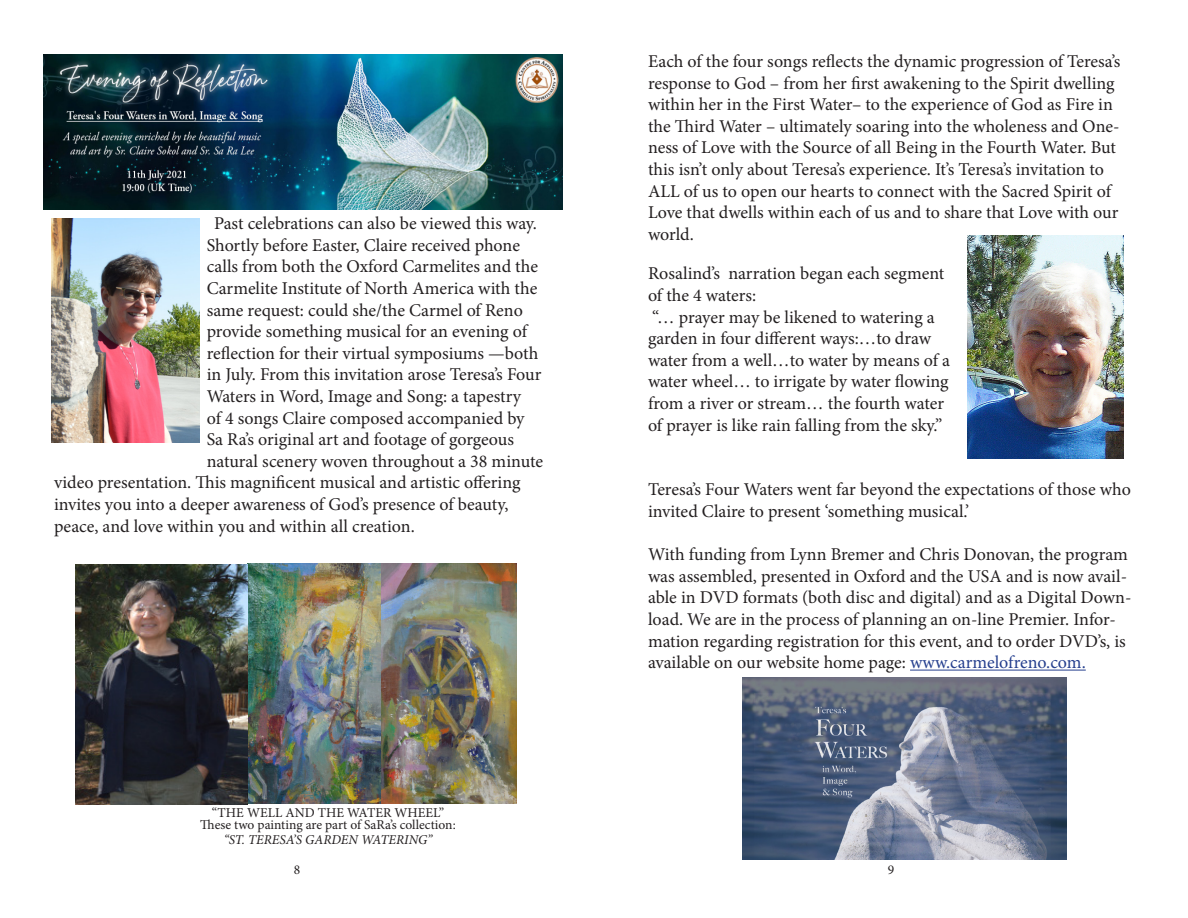
<style>
.page{position:relative;width:1188px;height:918px;background:#fff}
.page>*{position:absolute;margin:0;border:0;box-sizing:border-box;transform-origin:0 0}
.t1{font:18px/21.6px "Minion Pro";letter-spacing:-.005em;color:#231f20}
.t2{font:13.5px "Minion Pro";color:#231f20}
.t3{font:italic 13.5px "Minion Pro";color:#231f20}
.s1{color:#253f8e}
</style>
<div class="page">
<img style="left:43px;top:54px;width:519px;height:155px">
<img style="left:51px;top:218px;width:149px;height:224px">
<img style="left:743px;top:678px;width:324px;height:182px">
<img style="left:968px;top:235px;width:155px;height:224px">
<img style="left:75px;top:564px;width:442px;height:241px">
<hr style="left:910px;top:670px;width:176px;height:1px;background:#253f8e">
<p class="t1" style="left:214px;top:213px;width:324px">Past celebrations can also be viewed this way.</p>
<p class="t1" style="left:207px;top:234px;width:315px">Shortly before Easter, Claire received phone</p>
<p class="t1" style="left:207px;top:256px;width:333px">calls from both the Oxford Carmelites and the</p>
<p class="t1" style="left:207px;top:278px;width:332px">Carmelite Institute of North America with the</p>
<p class="t1" style="left:207px;top:299px;width:318px">same request: could she/the Carmel of Reno</p>
<p class="t1" style="left:207px;top:321px;width:322px">provide something musical for an evening of</p>
<p class="t1" style="left:207px;top:342px;width:333px">reflection for their virtual symposiums —both</p>
<p class="t1" style="left:207px;top:364px;width:336px">in July. From this invitation arose Teresa’s Four</p>
<p class="t1" style="left:207px;top:386px;width:316px">Waters in Word, Image and Song: a tapestry</p>
<p class="t1" style="left:207px;top:407px;width:319px">of 4 songs Claire composed accompanied by</p>
<p class="t1" style="left:207px;top:429px;width:309px">Sa Ra’s original art and footage of gorgeous</p>
<p class="t1" style="left:207px;top:450px;width:338px">natural scenery woven throughout a 38 minute</p>
<p class="t1" style="left:54px;top:472px;width:468px">video presentation. This magnificent musical and artistic offering</p>
<p class="t1" style="left:54px;top:494px;width:456px">invites you into a deeper awareness of God’s presence of beauty,</p>
<p class="t1" style="left:54px;top:515px;width:362px">peace, and love within you and within all creation.</p>
<p class="t2" style="left:212px;top:804px;width:234px">“THE WELL AND THE WATER WHEEL”</p>
<p class="t2" style="left:200px;top:816px;width:257px">These two painting are part of SaRa’s collection:</p>
<p class="t3" style="left:224px;top:831px;width:210px">“ST. TERESA’S GARDEN WATERING”</p>
<p class="t1" style="left:648px;top:51px;width:474px">Each of the four songs reflects the dynamic progression of Teresa’s response to God – from her first awakening to the Spirit dwelling within her in the First Water– to the experience of God as Fire in the Third Water – ultimately soaring into the wholeness and One&shy;ness of Love with the Source of all Being in the Fourth Water. But this isn’t only about Teresa’s experience. It’s Teresa’s invitation to ALL of us to open our hearts to connect with the Sacred Spirit of Love that dwells within each of us and to share that Love with our world.</p>
<p class="t1" style="left:648px;top:263px;width:298px">Rosalind’s narration began each segment of the 4 waters:</p>
<p class="t1" style="left:648px;top:306px;width:304px">“… prayer may be likened to watering a garden in four different ways:…to draw water from a well…to water by means of a water wheel… to irrigate by water flowing from a river or stream… the fourth water of prayer is like rain falling from the sky.”</p>
<p class="t1" style="left:648px;top:479px;width:484px">Teresa’s Four Waters went far beyond the expectations of those who invited Claire to present ‘something musical.’</p>
<p class="t1" style="left:648px;top:544px;width:485px">With funding from Lynn Bremer and Chris Donovan, the program was assembled, presented in Oxford and the USA and is now avail&shy;able in DVD formats (both disc and digital) and as a Digital Down&shy;load. We are in the process of planning an on-line Premier. Infor&shy;mation regarding registration for this event, and to order DVD’s, is available on our website home page: <span class="s1">www.carmelofreno.com.</span></p>
<p class="t2" style="left:294px;top:860px;width:8px">8</p>
<p class="t2" style="left:888px;top:860px;width:8px">9</p>
</div>
